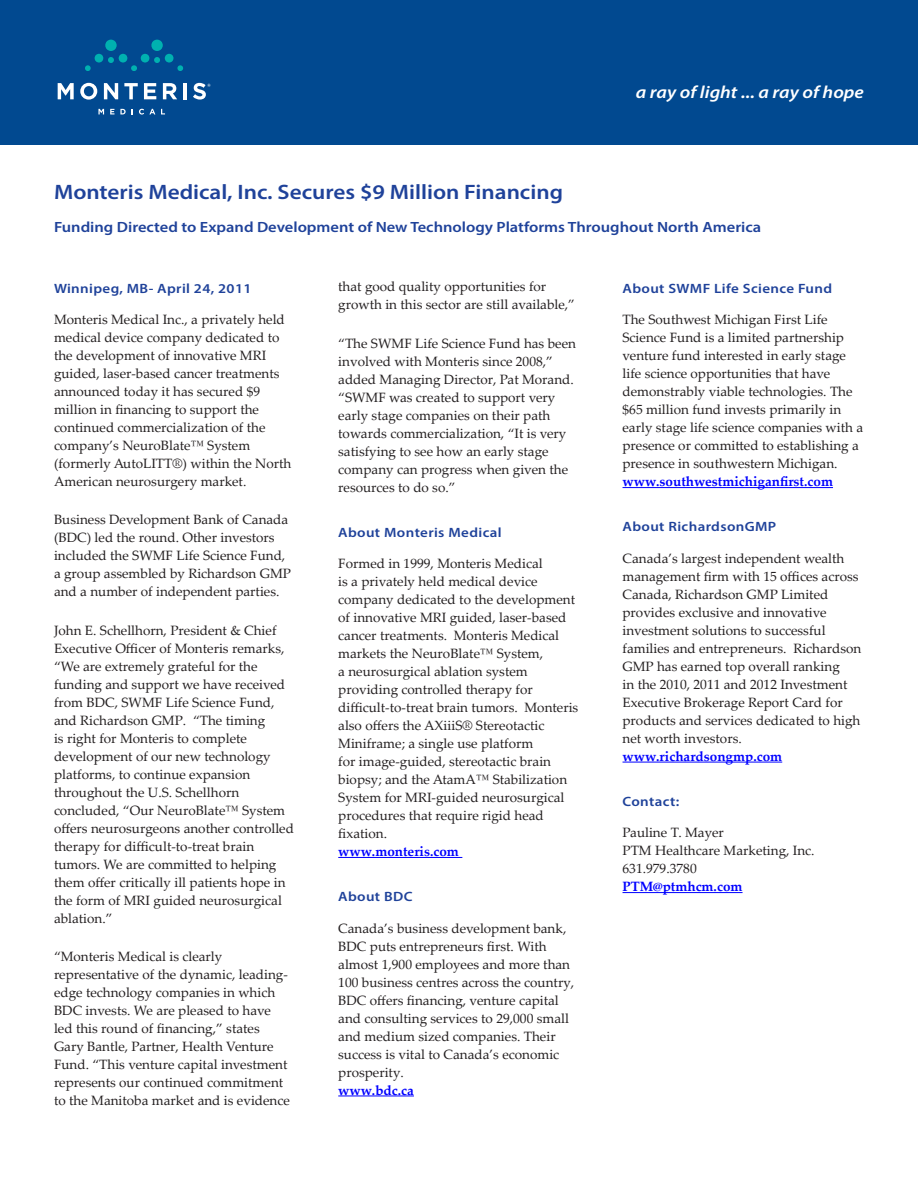
<style>
.page{position:relative;width:918px;height:1188px;background:#fff}
.page>*{position:absolute;margin:0;border:0;box-sizing:border-box;transform-origin:0 0}
.heading_1{font:600 20.85px "Myriad Pro";color:#1f429a;scale:1.11 1}
.t1{font:italic 600 17.55px "Myriad Pro";color:#fff;scale:1.11 1}
.heading_2{font:600 14.85px "Myriad Pro";color:#1f429a;scale:1.11 1}
.body_1st_p{font:13.5px/18px "Palatino Linotype";color:#231f20}
.body{font:13.5px/18px "Palatino Linotype";color:#231f20}
.heading_3{font:600 13.5px "Myriad Pro";letter-spacing:.025em;color:#1f429a;scale:1.11 1}
.s1{font-weight:700;color:#00f}
</style>
<div class="page">
<div style="left:0;top:0;width:918px;height:145px;background:#014990"></div>
<svg style="left:85px;top:40px;width:98px;height:31px"></svg>
<svg style="left:98px;top:109px;width:6px;height:5px"></svg>
<svg style="left:110px;top:109px;width:16px;height:5px"></svg>
<svg style="left:139px;top:109px;width:16px;height:6px"></svg>
<svg style="left:161px;top:109px;width:4px;height:5px"></svg>
<svg style="left:58px;top:83px;width:16px;height:16px"></svg>
<svg style="left:80px;top:83px;width:17px;height:17px"></svg>
<svg style="left:104px;top:83px;width:14px;height:16px"></svg>
<svg style="left:124px;top:83px;width:14px;height:16px"></svg>
<svg style="left:144px;top:83px;width:12px;height:16px"></svg>
<svg style="left:163px;top:83px;width:14px;height:16px"></svg>
<hr style="left:183px;top:83px;width:4px;height:16px;background:#fff">
<svg style="left:193px;top:83px;width:17px;height:17px"></svg>
<hr style="left:338px;top:857px;width:124px;height:1px;background:#00f">
<hr style="left:338px;top:1096px;width:76px;height:1px;background:#00f">
<hr style="left:623px;top:487px;width:210px;height:1px;background:#00f">
<hr style="left:623px;top:762px;width:159px;height:1px;background:#00f">
<hr style="left:623px;top:892px;width:120px;height:1px;background:#00f">
<p class="t1" style="left:636px;top:81px;width:207px">a ray of light ... a ray of hope</p>
<p class="heading_1" style="left:54px;top:179px;width:460px">Monteris Medical, Inc. Secures $9 Million Financing</p>
<p class="heading_2" style="left:54px;top:218px;width:639px">Funding Directed to Expand Development of New Technology Platforms Throughout North America</p>
<p class="heading_3" style="left:54px;top:280px;width:179px">Winnipeg, MB- April 24, 2011</p>
<p class="body_1st_p" style="left:54px;top:310px;width:239px">Monteris Medical Inc., a privately held medical device company dedicated to the development of innovative MRI guided, laser-based cancer treatments announced today it has secured $9 million in financing to support the continued commercialization of the company’s NeuroBlate™ System (formerly AutoLITT®) within the North American neurosurgery market.</p>
<p class="body" style="left:54px;top:510px;width:239px">Business Development Bank of Canada (BDC) led the round. Other investors included the SWMF Life Science Fund, a group assembled by Richardson GMP and a number of independent parties.</p>
<p class="body" style="left:54px;top:621px;width:242px">John E. Schellhorn, President &amp; Chief Executive Officer of Monteris remarks, “We are extremely grateful for the funding and support we have received from BDC, SWMF Life Science Fund, and Richardson GMP. “The timing<br>is right for Monteris to complete development of our new technology platforms, to continue expansion throughout the U.S. Schellhorn concluded, “Our NeuroBlate™ System offers neurosurgeons another controlled therapy for difficult-to-treat brain tumors. We are committed to helping them offer critically ill patients hope in the form of MRI guided neurosurgical ablation.”</p>
<p class="body" style="left:54px;top:947px;width:237px">“Monteris Medical is clearly representative of the dynamic, leading&shy;edge technology companies in which BDC invests. We are pleased to have led this round of financing,” states Gary Bantle, Partner, Health Venture Fund. “This venture capital investment represents our continued commitment to the Manitoba market and is evidence</p>
<p class="body" style="left:338px;top:277px;width:238px">that good quality opportunities for growth in this sector are still available,”</p>
<p class="body" style="left:338px;top:333px;width:239px">“The SWMF Life Science Fund has been involved with Monteris since 2008,” added Managing Director, Pat Morand. “SWMF was created to support very early stage companies on their path towards commercialization, “It is very satisfying to see how an early stage company can progress when given the resources to do so.”</p>
<p class="heading_3" style="left:338px;top:523px;width:149px">About Monteris Medical</p>
<p class="body_1st_p" style="left:338px;top:554px;width:242px">Formed in 1999, Monteris Medical<br>is a privately held medical device company dedicated to the development of innovative MRI guided, laser-based cancer treatments. Monteris Medical markets the NeuroBlate™ System,<br>a neurosurgical ablation system providing controlled therapy for difficult-to-treat brain tumors. Monteris also offers the AXiiiS® Stereotactic Miniframe; a single use platform<br>for image-guided, stereotactic brain biopsy; and the AtamA™ Stabilization System for MRI-guided neurosurgical procedures that require rigid head fixation.<br><span class="s1">www.monteris.com</span></p>
<p class="heading_3" style="left:338px;top:888px;width:68px">About BDC</p>
<p class="body_1st_p" style="left:338px;top:918px;width:237px">Canada’s business development bank,<br>BDC puts entrepreneurs first. With almost 1,900 employees and more than<br>100 business centres across the country,<br>BDC offers financing, venture capital and consulting services to 29,000 small and medium sized companies. Their success is vital to Canada’s economic prosperity.<br><span class="s1">www.bdc.ca</span></p>
<p class="heading_3" style="left:623px;top:280px;width:190px">About SWMF Life Science Fund</p>
<p class="body_1st_p" style="left:623px;top:310px;width:242px">The Southwest Michigan First Life Science Fund is a limited partnership venture fund interested in early stage life science opportunities that have demonstrably viable technologies. The $65 million fund invests primarily in early stage life science companies with a presence or committed to establishing a presence in southwestern Michigan. <span class="s1">www.southwestmichiganfirst.com</span></p>
<p class="heading_3" style="left:623px;top:518px;width:140px">About RichardsonGMP</p>
<p class="body_1st_p" style="left:623px;top:549px;width:240px">Canada’s largest independent wealth management firm with 15 offices across Canada, Richardson GMP Limited provides exclusive and innovative investment solutions to successful families and entrepreneurs. Richardson GMP has earned top overall ranking<br>in the 2010, 2011 and 2012 Investment Executive Brokerage Report Card for products and services dedicated to high net worth investors. <span class="s1">www.richardsongmp.com</span></p>
<p class="heading_3" style="left:623px;top:793px;width:53px">Contact:</p>
<p class="body_1st_p" style="left:623px;top:823px;width:194px">Pauline T. Mayer<br>PTM Healthcare Marketing, Inc.<br>631.979.3780<br><span class="s1">PTM@ptmhcm.com</span></p>
</div>
